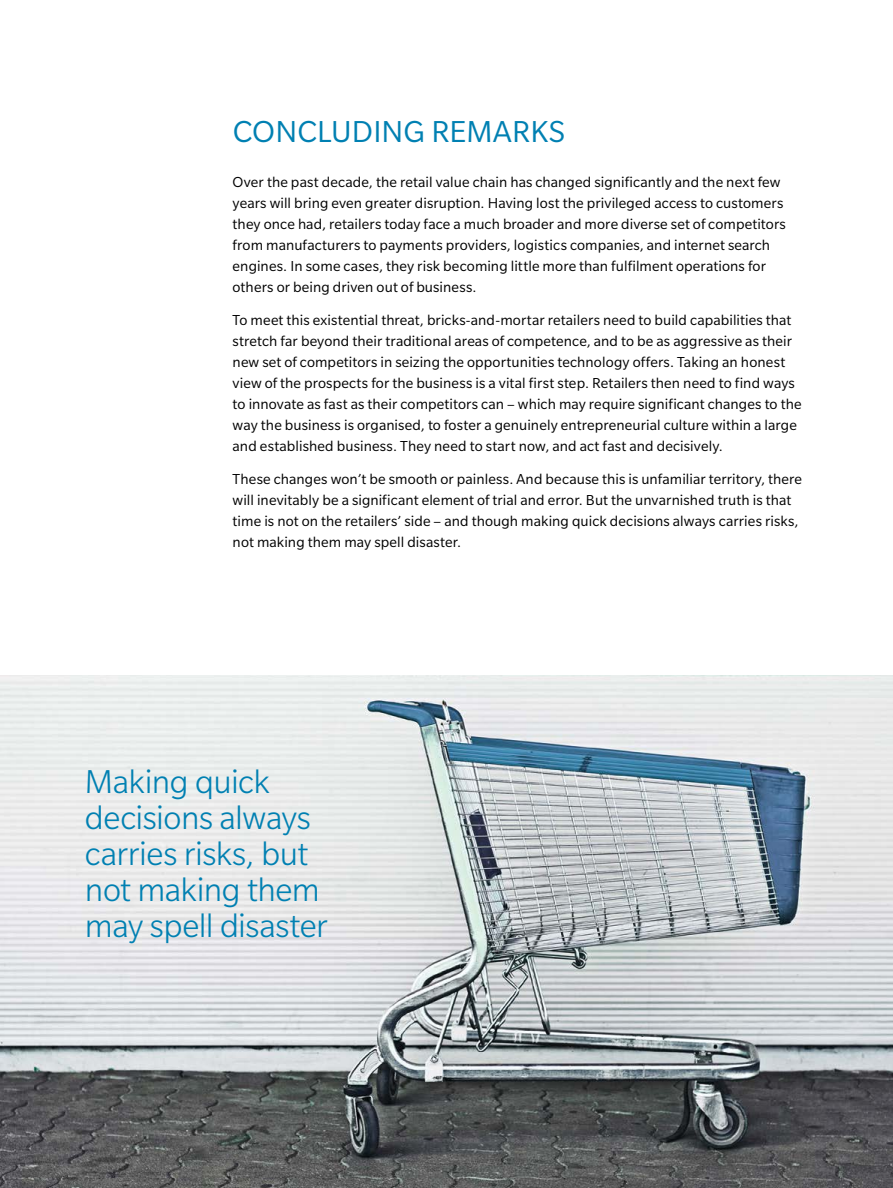
<style>
.page{position:relative;width:893px;height:1188px;background:#fff}
.page>*{position:absolute;margin:0;border:0;box-sizing:border-box;transform-origin:0 0}
.t1{font:300 36px/36px "Slate Pro";letter-spacing:-.015em;color:#0080b2}
.t2{font:33px "Slate Pro";letter-spacing:.005em;color:#0080b2}
.t3{font:15.75px/21px "Slate Pro";letter-spacing:.005em;color:#000}
</style>
<div class="page">
<img style="left:0;top:676px;width:893px;height:512px">
<h2 class="t2" style="left:233px;top:114px;width:334px">CONCLUDING REMARKS</h2>
<p class="t3" style="left:233px;top:171px;width:555px">Over the past decade, the retail value chain has changed significantly and the next few years will bring even greater disruption. Having lost the privileged access to customers they once had, retailers today face a much broader and more diverse set of competitors from manufacturers to payments providers, logistics companies, and internet search engines. In some cases, they risk becoming little more than fulfilment operations for others or being driven out of business.</p>
<p class="t3" style="left:233px;top:309px;width:570px">To meet this existential threat, bricks-and-mortar retailers need to build capabilities that stretch far beyond their traditional areas of competence, and to be as aggressive as their new set of competitors in seizing the opportunities technology offers. Taking an honest view of the prospects for the business is a vital first step. Retailers then need to find ways to innovate as fast as their competitors can – which may require significant changes to the way the business is organised, to foster a genuinely entrepreneurial culture within a large and established business. They need to start now, and act fast and decisively.</p>
<p class="t3" style="left:233px;top:468px;width:571px">These changes won’t be smooth or painless. And because this is unfamiliar territory, there will inevitably be a significant element of trial and error. But the unvarnished truth is that time is not on the retailers’ side – and though making quick decisions always carries risks, not making them may spell disaster.</p>
<h1 class="t1" style="left:85px;top:763px;width:244px">Making quick decisions always carries risks, but not making them may spell disaster</h1>
</div>
